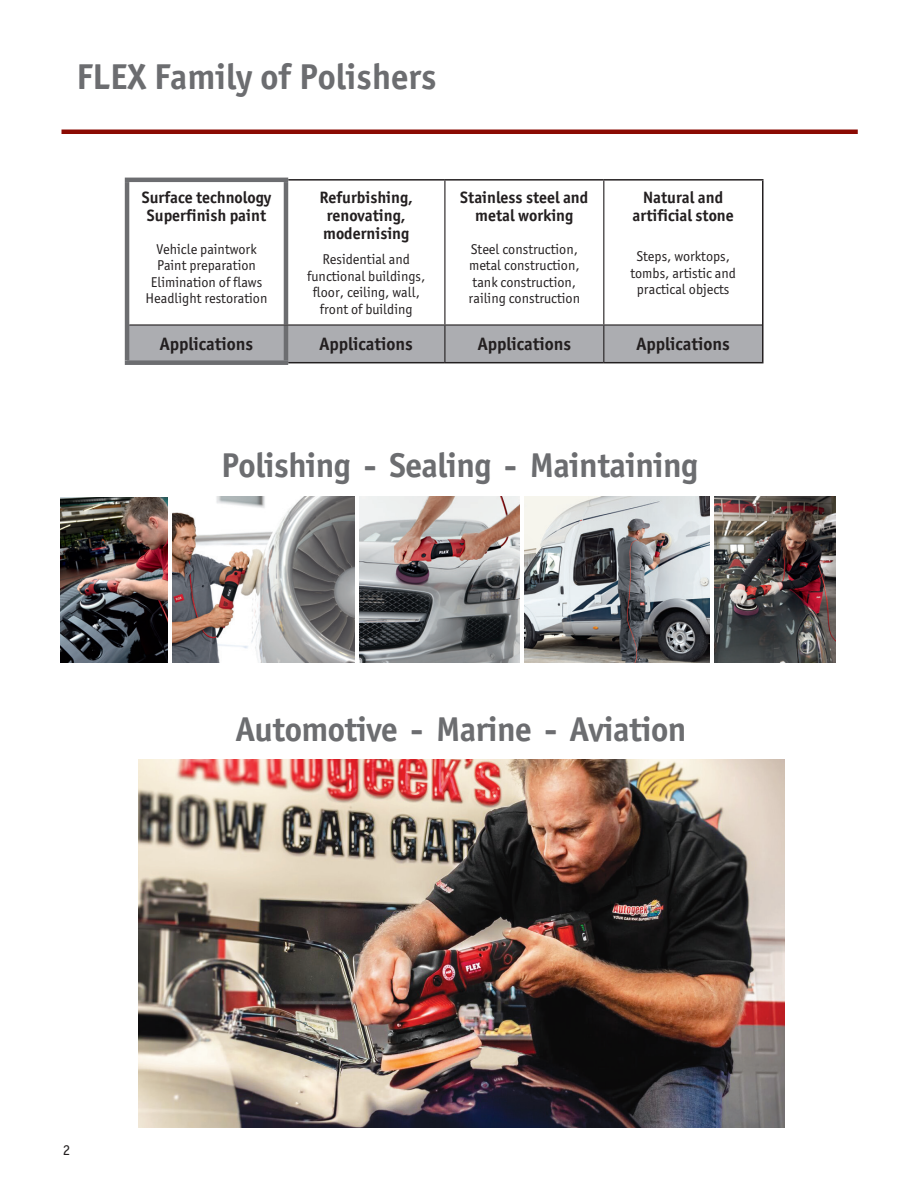
<style>
.page{position:relative;width:918px;height:1188px;background:#fff}
.page>*{position:absolute;margin:0;border:0;box-sizing:border-box;transform-origin:0 0}
.t1{font:700 36px "Officina Sans ITC Pro";color:#6c6d70}
.Beschreibung_text{font:700 34.5px "Officina Sans ITC Pro";letter-spacing:-.015em;color:#6c6d70}
.Beschreibung_text-2{font:700 18px "Officina Sans ITC Pro";color:#231f20}
.Beschreibung_text-3{font:700 16.5px/18px "Officina Sans ITC Pro";color:#231f20;text-align:center}
.t2{font:15px "Officina Sans ITC Pro";color:#231f20}
.Beschreibung_text-4{font:14.25px/16.5px "Officina Sans ITC Pro";color:#231f20;text-align:center}
</style>
<div class="page">
<hr style="left:62px;top:130px;width:796px;height:4px;background:#8b0a02">
<div style="left:129px;top:326px;width:633px;height:36px;background:#acadb1"></div>
<hr style="left:288px;top:179px;width:157px;height:2px;background:#231f20">
<hr style="left:445px;top:179px;width:159px;height:2px;background:#231f20">
<hr style="left:604px;top:179px;width:160px;height:2px;background:#231f20">
<hr style="left:762px;top:181px;width:2px;height:144px;background:#231f20">
<hr style="left:762px;top:325px;width:2px;height:37px;background:#231f20">
<hr style="left:288px;top:362px;width:157px;height:1px;background:#231f20">
<hr style="left:445px;top:362px;width:159px;height:1px;background:#231f20">
<hr style="left:604px;top:362px;width:160px;height:1px;background:#231f20">
<hr style="left:125px;top:178px;width:163px;height:4px;background:#6c6d70">
<hr style="left:125px;top:182px;width:4px;height:143px;background:#6c6d70">
<hr style="left:284px;top:182px;width:4px;height:142px;background:#6c6d70">
<hr style="left:125px;top:325px;width:4px;height:35px;background:#6c6d70">
<hr style="left:284px;top:326px;width:4px;height:34px;background:#6c6d70">
<div style="left:125px;top:360px;width:163px;height:5px;background:#6c6d70"></div>
<hr style="left:129px;top:324px;width:157px;height:2px;background:#231f20">
<hr style="left:286px;top:324px;width:159px;height:2px;background:#231f20">
<hr style="left:445px;top:324px;width:159px;height:2px;background:#231f20">
<hr style="left:604px;top:324px;width:158px;height:2px;background:#231f20">
<hr style="left:444px;top:181px;width:1px;height:143px;background:#231f20">
<hr style="left:444px;top:326px;width:1px;height:36px;background:#231f20">
<hr style="left:603px;top:181px;width:1px;height:143px;background:#231f20">
<hr style="left:603px;top:326px;width:1px;height:36px;background:#231f20">
<img style="left:60px;top:497px;width:108px;height:165px">
<img style="left:525px;top:497px;width:185px;height:165px">
<img style="left:172px;top:497px;width:182px;height:165px">
<img style="left:715px;top:497px;width:120px;height:165px">
<img style="left:359px;top:497px;width:161px;height:165px">
<img style="left:138px;top:759px;width:646px;height:368px">
<p class="t1" style="left:77px;top:54px;width:361px">FLEX Family of Polishers</p>
<p class="Beschreibung_text-3" style="left:142px;top:188px;width:131px">Surface technology</p>
<p class="Beschreibung_text-3" style="left:147px;top:206px;width:121px">Superfinish paint</p>
<p class="Beschreibung_text-4" style="left:156px;top:240px;width:102px">Vehicle paintwork</p>
<p class="Beschreibung_text-4" style="left:157px;top:257px;width:100px">Paint preparation</p>
<p class="Beschreibung_text-4" style="left:151px;top:273px;width:113px">Elimination of flaws</p>
<p class="Beschreibung_text-4" style="left:146px;top:290px;width:123px">Headlight restoration</p>
<p class="Beschreibung_text-3" style="left:319px;top:188px;width:95px">Refurbishing,</p>
<p class="Beschreibung_text-3" style="left:327px;top:206px;width:81px">renovating,</p>
<p class="Beschreibung_text-3" style="left:323px;top:224px;width:88px">modernising</p>
<p class="Beschreibung_text-4" style="left:307px;top:251px;width:120px">Residential and functional buildings, floor, ceiling, wall, front of building</p>
<p class="Beschreibung_text-3" style="left:460px;top:188px;width:130px">Stainless steel and metal working</p>
<p class="Beschreibung_text-4" style="left:471px;top:240px;width:109px">Steel construction,</p>
<p class="Beschreibung_text-4" style="left:469px;top:257px;width:112px">metal construction,</p>
<p class="Beschreibung_text-4" style="left:473px;top:273px;width:105px">tank construction,</p>
<p class="Beschreibung_text-4" style="left:469px;top:290px;width:113px">railing construction</p>
<p class="Beschreibung_text-3" style="left:633px;top:188px;width:103px">Natural and artificial stone</p>
<p class="Beschreibung_text-4" style="left:630px;top:248px;width:107px">Steps, worktops, tombs, artistic and practical objects</p>
<p class="Beschreibung_text-2" style="left:160px;top:332px;width:95px">Applications</p>
<p class="Beschreibung_text-2" style="left:320px;top:333px;width:95px">Applications</p>
<p class="Beschreibung_text-2" style="left:478px;top:333px;width:95px">Applications</p>
<p class="Beschreibung_text-2" style="left:637px;top:333px;width:95px">Applications</p>
<p class="Beschreibung_text" style="left:221px;top:444px;width:479px">Polishing - Sealing - Maintaining</p>
<p class="Beschreibung_text" style="left:236px;top:708px;width:452px">Automotive - Marine - Aviation</p>
<p class="t2" style="left:63px;top:1141px;width:9px">2</p>
</div>
